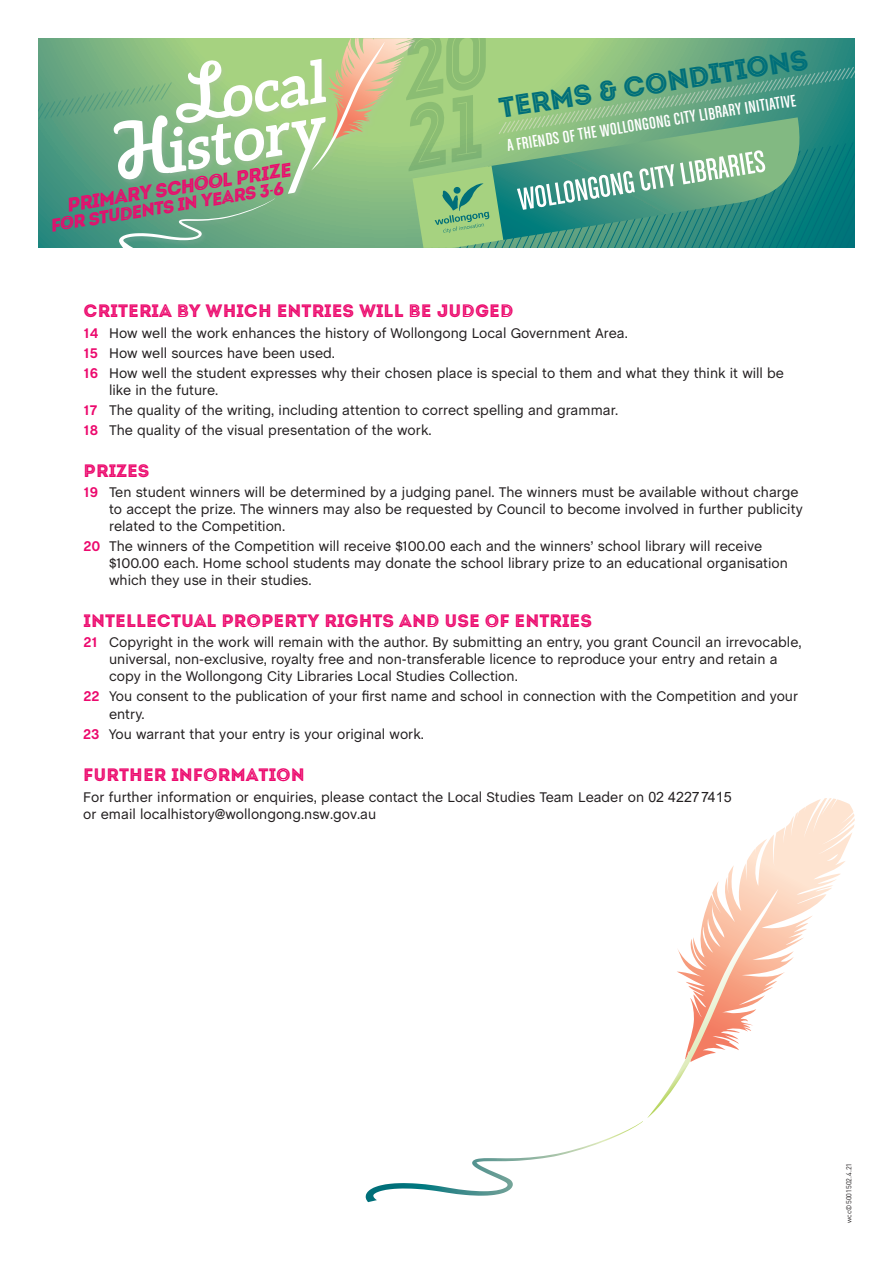
<style>
.page{position:relative;width:893px;height:1263px;background:#fff}
.page>*{position:absolute;margin:0;border:0;box-sizing:border-box;transform-origin:0 0}
.t1{font:28.5px "Intro Inline";color:#006f79}
.t2{font:italic 19.35px "Intro Inline";color:#ec096d}
.t3{font:18px "Intro Inline";color:#ec096d}
.t4{font:18px "Chalet Comprime Cologne Eighty";color:#fff;scale:1.06 1}
.t5{font:italic 18px "Intro Inline";color:#ec096d}
.t6{font:14.25px/17.1px "Chalet";color:#231f20}
.t7{font:7.2px "DIN";color:#231f20}
.s1{font-family:"Chalet Comprime Cologne Eighty"}
.s2{font-weight:700;color:#ec096d}
.s3{font-family:"Arial"}
</style>
<div class="page">
<svg style="left:366px;top:798px;width:459px;height:404px"></svg>
<svg style="left:38px;top:38px;width:817px;height:210px;background:#79b388"></svg>
<h2 class="t2" style="left:64px;top:193px;width:229px;rotate:-9deg">primary school prize</h2>
<p class="t5" style="left:48px;top:214px;width:238px;rotate:-9deg">FOR students IN YEARS 3<span class="s1">-</span>6</p>
<h1 class="t1" style="left:497px;top:91px;width:314px;rotate:-9deg">TERMS &amp; CONDITIONS</h1>
<p class="t4" style="left:506px;top:136px;width:277px;rotate:-9deg">A FRIENDS OF THE WOLLONGONG CITY LIBRARY INITIATIVE</p>
<p class="t3" style="left:84px;top:299px;width:431px">CRITERIA BY WHICH ENTRIES WILL BE JUDGED</p>
<p class="t6" style="left:84px;top:323px;width:702px;line-height:20.1px"><span class="s2">14</span> How well the work enhances the history of Wollongong Local Government Area.<br><span class="s2">15</span> How well sources have been used.<br><span class="s2">16</span> How well the student expresses why their chosen place is special to them and what they think it will be</p>
<p class="t6" style="left:84px;top:380px;width:536px;line-height:20.1px;text-indent:26px">like in the future.<br><span class="s2">17</span> The quality of the writing, including attention to correct spelling and grammar.<br><span class="s2">18</span> The quality of the visual presentation of the work.</p>
<p class="t3" style="left:84px;top:460px;width:67px">PRIZES</p>
<p class="t6" style="left:109px;top:483px;width:695px;text-indent:-26px"><span class="s2">19</span> Ten student winners will be determined by a judging panel. The winners must be available without charge to accept the prize. The winners may also be requested by Council to become involved in further publicity related to the Competition.</p>
<p class="t6" style="left:109px;top:538px;width:680px;text-indent:-26px"><span class="s2">20</span> The winners of the Competition will receive $100.00 each and the winners’ school library will receive $100.00 each. Home school students may donate the school library prize to an educational organisation which they use in their studies.</p>
<p class="t3" style="left:84px;top:610px;width:510px">INTELLECTUAL PROPERTY RIGHTS AND USE OF ENTRIES</p>
<p class="t6" style="left:109px;top:634px;width:694px;text-indent:-26px"><span class="s2">21</span> Copyright in the work will remain with the author. By submitting an entry, you grant Council an irrevocable, universal, non-exclusive, royalty free and non-transferable licence to reproduce your entry and retain a copy in the Wollongong City Libraries Local Studies Collection.</p>
<p class="t6" style="left:109px;top:688px;width:690px;text-indent:-26px"><span class="s2">22</span> You consent to the publication of your first name and school in connection with the Competition and your entry.</p>
<p class="t6" style="left:83px;top:725px;width:342px"><span class="s2">23</span> You warrant that your entry is your original work.</p>
<p class="t3" style="left:83px;top:763px;width:223px">FURTHER INFORMATION</p>
<p class="t6" style="left:83px;top:789px;width:650px">For further information or enquiries, please contact the Local Studies Team Leader on <span class="s3">02 4227 7415 </span>or email localhistory@wollongong.nsw.gov.au</p>
<p class="t7" style="left:844px;top:1223px;width:61px;rotate:-90deg">wcc©5001502.4.21</p>
</div>
